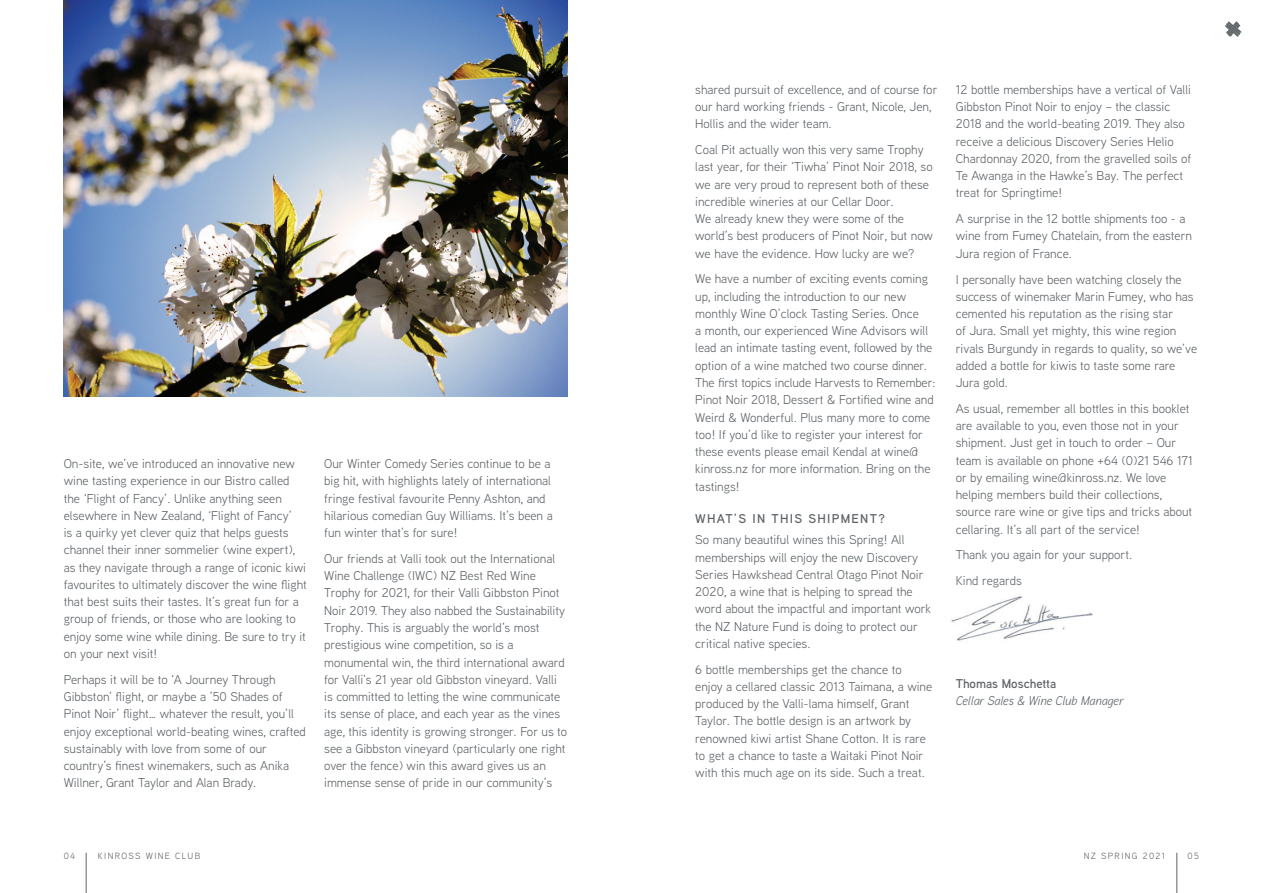
<style>
.page{position:relative;width:1263px;height:893px;background:#fff}
.page>*{position:absolute;margin:0;border:0;box-sizing:border-box;transform-origin:0 0}
.t1{font:12.75px/17.2px "Aaux Next";color:#5e6367}
.t2{font:italic 12.75px "Aaux Next";color:#5e6367}
.t3{font:600 12.75px "Aaux Next";letter-spacing:.1em;color:#5e6367}
.t4{font:600 12.75px "Aaux Next";color:#5e6367}
.t5{font:9px "Aaux Next";letter-spacing:.15em;color:#5e6367}
</style>
<div class="page">
<hr style="left:86px;top:853px;width:1px;height:40px;background:#5e6367">
<hr style="left:1176px;top:853px;width:1px;height:40px;background:#5e6367">
<svg style="left:1225px;top:21px;width:17px;height:16px"></svg>
<img style="left:951px;top:596px;width:142px;height:45px">
<img style="left:64px;top:0;width:504px;height:397px">
<p class="t1" style="left:64px;top:455px;width:245px">On-site, we’ve introduced an innovative new wine tasting experience in our Bistro called the ‘Flight of Fancy’. Unlike anything seen elsewhere in New Zealand, ‘Flight of Fancy’<br>is a quirky yet clever quiz that helps guests channel their inner sommelier (wine expert), as they navigate through a range of iconic kiwi favourites to ultimately discover the wine flight that best suits their tastes. It’s great fun for a group of friends, or those who are looking to enjoy some wine while dining. Be sure to try it on your next visit!</p>
<p class="t1" style="left:64px;top:670px;width:244px">Perhaps it will be to ‘A Journey Through Gibbston’ flight, or maybe a ’50 Shades of Pinot Noir’ flight… whatever the result, you’ll enjoy exceptional world-beating wines, crafted sustainably with love from some of our country’s finest winemakers, such as Anika Willner, Grant Taylor and Alan Brady.</p>
<p class="t1" style="left:324px;top:455px;width:230px">Our Winter Comedy Series continue to be a big hit, with highlights lately of international fringe festival favourite Penny Ashton, and hilarious comedian Guy Williams. It’s been a fun winter that’s for sure!</p>
<p class="t1" style="left:324px;top:549px;width:244px">Our friends at Valli took out the International Wine Challenge (IWC) NZ Best Red Wine Trophy for 2021, for their Valli Gibbston Pinot Noir 2019. They also nabbed the Sustainability Trophy. This is arguably the world’s most prestigious wine competition, so is a monumental win, the third international award for Valli’s 21 year old Gibbston vineyard. Valli is committed to letting the wine communicate its sense of place, and each year as the vines age, this identity is growing stronger. For us to see a Gibbston vineyard (particularly one right over the fence) win this award gives us an immense sense of pride in our community’s</p>
<p class="t1" style="left:695px;top:80px;width:244px">shared pursuit of excellence, and of course for our hard working friends - Grant, Nicole, Jen,<br>Hollis and the wider team.</p>
<p class="t1" style="left:695px;top:141px;width:239px">Coal Pit actually won this very same Trophy last year, for their ‘Tiwha’ Pinot Noir 2018, so we are very proud to represent both of these incredible wineries at our Cellar Door.<br>We already knew they were some of the world’s best producers of Pinot Noir, but now we have the evidence. How lucky are we?</p>
<p class="t1" style="left:695px;top:270px;width:242px">We have a number of exciting events coming up, including the introduction to our new monthly Wine O’clock Tasting Series. Once<br>a month, our experienced Wine Advisors will lead an intimate tasting event, followed by the option of a wine matched two course dinner.<br>The first topics include Harvests to Remember:<br>Pinot Noir 2018, Dessert &amp; Fortified wine and Weird &amp; Wonderful. Plus many more to come too! If you’d like to register your interest for these events please email Kendal at wine@ kinross.nz for more information. Bring on the tastings!</p>
<p class="t3" style="left:695px;top:510px;width:191px">WHAT’S IN THIS SHIPMENT?</p>
<p class="t1" style="left:695px;top:531px;width:237px">So many beautiful wines this Spring! All memberships will enjoy the new Discovery Series Hawkshead Central Otago Pinot Noir 2020, a wine that is helping to spread the word about the impactful and important work the NZ Nature Fund is doing to protect our critical native species.</p>
<p class="t1" style="left:695px;top:660px;width:238px">6 bottle memberships get the chance to enjoy a cellared classic 2013 Taimana, a wine produced by the Valli-lama himself, Grant Taylor. The bottle design is an artwork by renowned kiwi artist Shane Cotton. It is rare to get a chance to taste a Waitaki Pinot Noir with this much age on its side. Such a treat.</p>
<p class="t1" style="left:956px;top:80px;width:237px">12 bottle memberships have a vertical of Valli Gibbston Pinot Noir to enjoy – the classic 2018 and the world-beating 2019. They also receive a delicious Discovery Series Helio Chardonnay 2020, from the gravelled soils of Te Awanga in the Hawke’s Bay. The perfect treat for Springtime!</p>
<p class="t1" style="left:956px;top:210px;width:238px">A surprise in the 12 bottle shipments too - a wine from Fumey Chatelain, from the eastern<br>Jura region of France.</p>
<p class="t1" style="left:956px;top:270px;width:243px">I personally have been watching closely the success of winemaker Marin Fumey, who has cemented his reputation as the rising star<br>of Jura. Small yet mighty, this wine region rivals Burgundy in regards to quality, so we’ve added a bottle for kiwis to taste some rare Jura gold.</p>
<p class="t1" style="left:956px;top:399px;width:239px">As usual, remember all bottles in this booklet are available to you, even those not in your shipment. Just get in touch to order – Our team is available on phone +64 (0)21 546 171 or by emailing wine@kinross.nz. We love helping members build their collections, source rare wine or give tips and tricks about cellaring. It’s all part of the service!</p>
<p class="t1" style="left:956px;top:541px;width:178px;line-height:25.8px">Thank you again for your support.<br>Kind regards</p>
<p class="t4" style="left:956px;top:675px;width:102px">Thomas Moschetta</p>
<p class="t2" style="left:956px;top:692px;width:169px">Cellar Sales &amp; Wine Club Manager</p>
<p class="t5" style="left:64px;top:850px;width:13px">04</p>
<p class="t5" style="left:98px;top:850px;width:104px">KINROSS WINE CLUB</p>
<p class="t5" style="left:1084px;top:850px;width:83px">NZ SPRING 2021</p>
<p class="t5" style="left:1187px;top:850px;width:13px">05</p>
</div>
